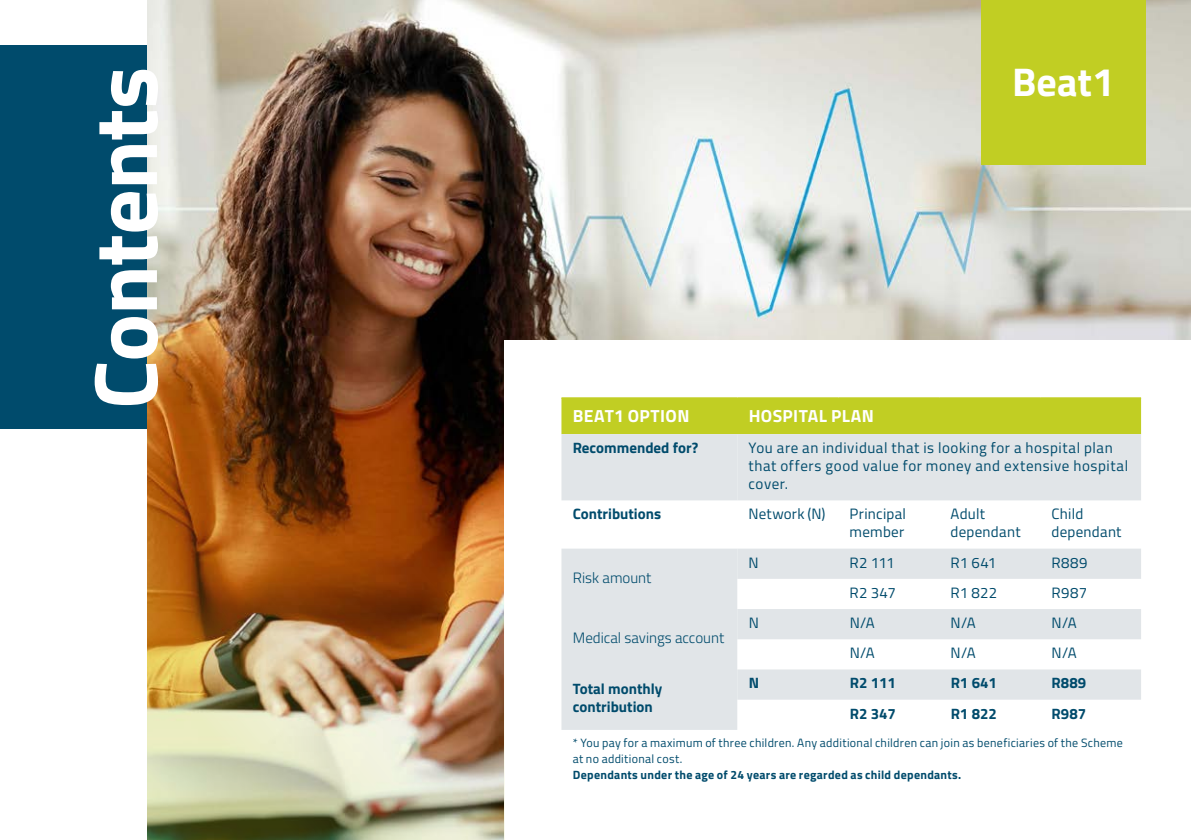
<style>
.page{position:relative;width:1191px;height:840px;background:#fff}
.page>*{position:absolute;margin:0;border:0;box-sizing:border-box;transform-origin:0 0}
.OPTION_BLOCKS{font:700 90px "Titillium Web";letter-spacing:-.01em;color:#fff}
.t1{font:700 40px "Titillium Web";color:#fff}
.TABLE_H1{font:700 17.6px "Titillium Web";letter-spacing:.02em;color:#fff}
.TABLE_BODY{font:15px/18px "Titillium Web";letter-spacing:.035em;color:#004b6c}
.TABLE_Highlight{font:700 15px/18px "Titillium Web";color:#004b6c}
.TABLE_Highlight-2{font:300 15px "Titillium Web";color:#004b6c}
.TABLE_BODY-2{font:15px "Titillium Web";letter-spacing:.015em;color:#004b6c}
.TABLE_BODY-3{font:15px "Titillium Web";letter-spacing:.01em;color:#004b6c}
.FOOTNOTE{font:12px/16px "Titillium Web";letter-spacing:.025em;color:#004b6c}
.s1{font-weight:700}
</style>
<div class="page">
<div style="left:0;top:45px;width:223px;height:384px;background:#004b6c"></div>
<img style="left:505px;top:0;width:686px;height:340px">
<div style="left:561px;top:398px;width:580px;height:36px;background:#c1ce23"></div>
<svg style="left:561px;top:434px;width:176px;height:295px;fill:#e1e5e8"></svg>
<svg style="left:737px;top:434px;width:404px;height:265px;fill:#e1e5e8"></svg>
<hr style="left:561px;top:397px;width:176px;height:1px;background:#c1ce23">
<hr style="left:737px;top:397px;width:101px;height:1px;background:#c1ce23">
<hr style="left:838px;top:397px;width:101px;height:1px;background:#c1ce23">
<hr style="left:939px;top:397px;width:101px;height:1px;background:#c1ce23">
<hr style="left:1040px;top:397px;width:101px;height:1px;background:#c1ce23">
<div style="left:981px;top:0;width:164px;height:164px;background:#c1ce23"></div>
<img style="left:147px;top:0;width:358px;height:839px">
<p class="OPTION_BLOCKS" style="left:57px;top:409px;width:344px;rotate:-90deg">Contents</p>
<p class="t1" style="left:1012px;top:51px;width:104px">Beat1</p>
<p class="TABLE_H1" style="left:573px;top:402px;width:118px">BEAT1 OPTION</p>
<p class="TABLE_H1" style="left:748px;top:402px;width:127px">HOSPITAL PLAN</p>
<p class="TABLE_Highlight" style="left:573px;top:437px;width:127px">Recommended for?</p>
<p class="TABLE_BODY" style="left:748px;top:438px;width:381px">You are an individual that is looking for a hospital plan that offers good value for money and extensive hospital cover.</p>
<p class="TABLE_Highlight" style="left:573px;top:504px;width:90px">Contributions</p>
<p class="TABLE_BODY-3" style="left:748px;top:502px;width:78px">Network (N)</p>
<p class="TABLE_BODY" style="left:849px;top:504px;width:58px">Principal</p>
<p class="TABLE_BODY" style="left:849px;top:522px;width:56px">member</p>
<p class="TABLE_BODY" style="left:950px;top:504px;width:36px">Adult</p>
<p class="TABLE_BODY-2" style="left:950px;top:520px;width:72px">dependant</p>
<p class="TABLE_BODY" style="left:1051px;top:504px;width:33px">Child</p>
<p class="TABLE_BODY-2" style="left:1051px;top:520px;width:72px">dependant</p>
<p class="TABLE_Highlight-2" style="left:573px;top:566px;width:80px">Risk amount</p>
<p class="TABLE_Highlight-2" style="left:573px;top:626px;width:153px">Medical savings account</p>
<p class="TABLE_BODY" style="left:748px;top:552px;width:12px">N</p>
<p class="TABLE_BODY" style="left:849px;top:552px;width:46px">R2 111</p>
<p class="TABLE_BODY" style="left:950px;top:552px;width:47px">R1 641</p>
<p class="TABLE_BODY" style="left:1051px;top:552px;width:38px">R889</p>
<p class="TABLE_BODY" style="left:849px;top:582px;width:48px">R2 347</p>
<p class="TABLE_BODY" style="left:950px;top:582px;width:48px">R1 822</p>
<p class="TABLE_BODY" style="left:1051px;top:582px;width:37px">R987</p>
<p class="TABLE_BODY" style="left:748px;top:612px;width:12px">N</p>
<p class="TABLE_BODY" style="left:849px;top:612px;width:27px">N/A</p>
<p class="TABLE_BODY" style="left:950px;top:612px;width:27px">N/A</p>
<p class="TABLE_BODY" style="left:1051px;top:612px;width:27px">N/A</p>
<p class="TABLE_BODY" style="left:849px;top:642px;width:27px">N/A</p>
<p class="TABLE_BODY" style="left:950px;top:642px;width:27px">N/A</p>
<p class="TABLE_BODY" style="left:1051px;top:642px;width:27px">N/A</p>
<p class="TABLE_Highlight" style="left:748px;top:673px;width:12px">N</p>
<p class="TABLE_Highlight" style="left:849px;top:673px;width:48px">R2 111</p>
<p class="TABLE_Highlight" style="left:950px;top:673px;width:48px">R1 641</p>
<p class="TABLE_Highlight" style="left:1051px;top:673px;width:36px">R889</p>
<p class="TABLE_Highlight" style="left:849px;top:703px;width:48px">R2 347</p>
<p class="TABLE_Highlight" style="left:950px;top:703px;width:48px">R1 822</p>
<p class="TABLE_Highlight" style="left:1051px;top:703px;width:36px">R987</p>
<p class="FOOTNOTE" style="left:573px;top:734px;width:551px">* You pay for a maximum of three children. Any additional children can join as beneficiaries of the Scheme at no additional cost.<br><span class="s1">Dependants under the age of 24 years are regarded as child dependants.</span></p>
<p class="TABLE_Highlight" style="left:573px;top:679px;width:91px">Total monthly contribution</p>
</div>
